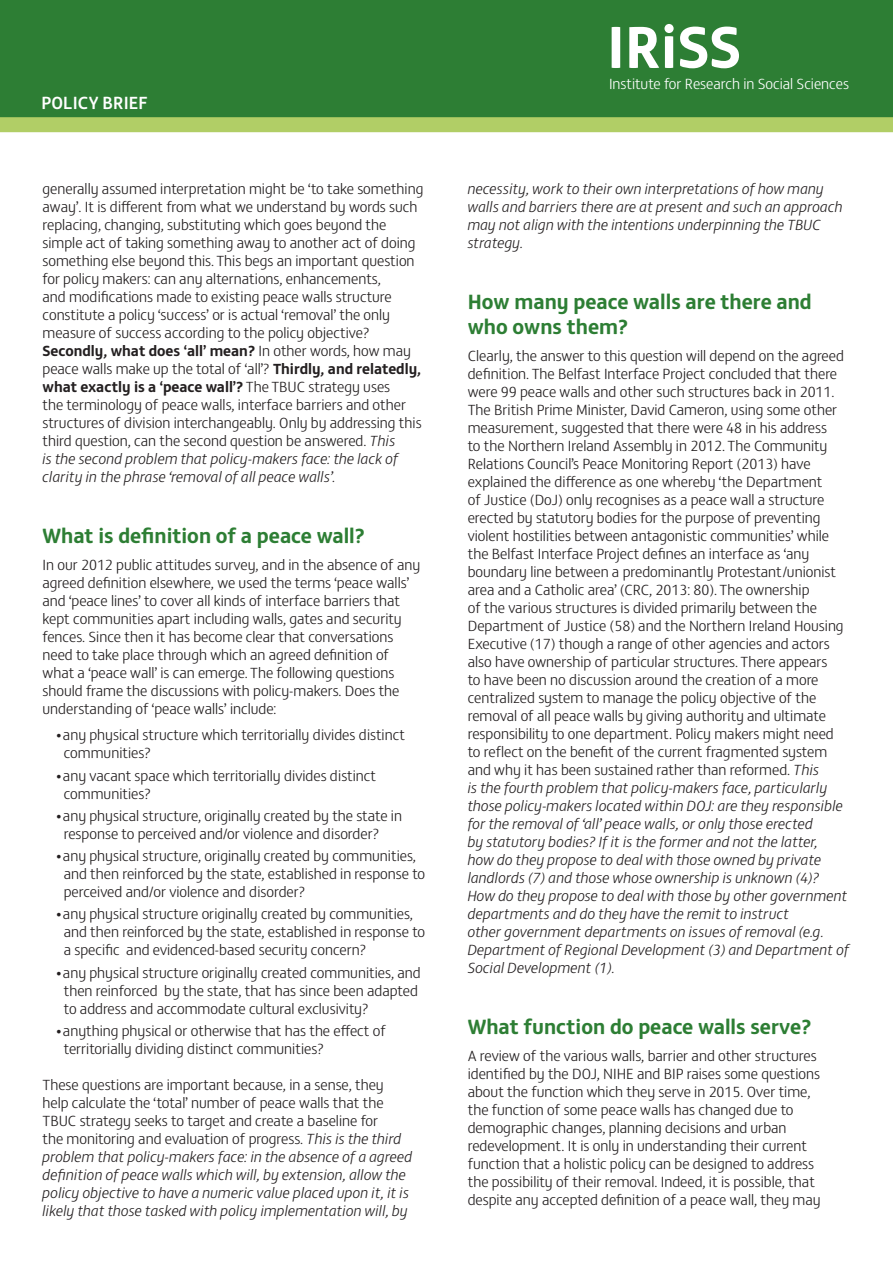
<style>
.page{position:relative;width:893px;height:1263px;background:#fff}
.page>*{position:absolute;margin:0;border:0;box-sizing:border-box;transform-origin:0 0}
.t1{font:700 60px "FS Matthew";color:#fff}
.t2{font:700 21px/25.2px "FS Matthew";color:#2d7e34}
.t3{font:500 18px "FS Matthew";color:#fff}
.t4{font:300 15px/18px "FS Matthew";color:#231f20}
.t5{font:italic 300 15px/18px "FS Matthew";color:#231f20}
.t6{font:300 15px "FS Matthew";color:#fff}
.s1{font-weight:700}
.s2{font-style:italic}
.s3{font-style:normal}
</style>
<div class="page">
<div style="left:0;top:0;width:893px;height:119px;background:#2d7e34"></div>
<div style="left:0;top:117px;width:893px;height:15px;background:#b1ce66"></div>
<p class="t3" style="left:41px;top:89px;width:108px">POLICY BRIEF</p>
<p class="t4" style="left:43px;top:179px;width:382px">generally assumed interpretation might be ‘to take something away’. It is different from what we understand by words such replacing, changing, substituting which goes beyond the simple act of taking something away to another act of doing something else beyond this. This begs an important question for policy makers: can any alternations, enhancements,<br>and modifications made to existing peace walls structure constitute a policy ‘success’ or is actual ‘removal’ the only measure of success according to the policy objective?<br><span class="s1">Secondly, what does ‘all’ mean?</span> In other words, how may peace walls make up the total of ‘all’? <span class="s1">Thirdly, and relatedly, what exactly is a ‘peace wall’?</span> The TBUC strategy uses<br>the terminology of peace walls, interface barriers and other structures of division interchangeably. Only by addressing this third question, can the second question be answered. <span class="s2">This<br>is the second problem that policy-makers face: the lack of clarity in the phrase ‘removal of all peace walls’.</span></p>
<p class="t2" style="left:43px;top:521px;width:324px">What is definition of a peace wall?</p>
<p class="t4" style="left:43px;top:555px;width:379px">In our 2012 public attitudes survey, and in the absence of any agreed definition elsewhere, we used the terms ‘peace walls’ and ‘peace lines’ to cover all kinds of interface barriers that kept communities apart including walls, gates and security fences. Since then it has become clear that conversations need to take place through which an agreed definition of what a ‘peace wall’ is can emerge. The following questions should frame the discussions with policy-makers. Does the understanding of ‘peace walls’ include:</p>
<p class="t4" style="left:64px;top:725px;width:343px;text-indent:-9px">•any physical structure which territorially divides distinct communities?</p>
<p class="t4" style="left:64px;top:765px;width:314px;text-indent:-9px">•any vacant space which territorially divides distinct communities?</p>
<p class="t4" style="left:64px;top:806px;width:340px;text-indent:-9px">•any physical structure, originally created by the state in response to perceived and/or violence and disorder?</p>
<p class="t4" style="left:64px;top:846px;width:363px;text-indent:-9px">•any physical structure, originally created by communities, and then reinforced by the state, established in response to perceived and/or violence and disorder?</p>
<p class="t4" style="left:64px;top:904px;width:363px;text-indent:-9px">•any physical structure originally created by communities, and then reinforced by the state, established in response to a specific and evidenced-based security concern?</p>
<p class="t4" style="left:64px;top:962px;width:358px;text-indent:-9px">•any physical structure originally created communities, and then reinforced by the state, that has since been adapted to address and accommodate cultural exclusivity?</p>
<p class="t4" style="left:64px;top:1021px;width:324px;text-indent:-9px">•anything physical or otherwise that has the effect of territorially dividing distinct communities?</p>
<p class="t5" style="left:43px;top:1075px;width:371px"><span class="s3">These questions are important because, in a sense, they help calculate the ‘total’ number of peace walls that the TBUC strategy seeks to target and create a baseline for<br>the monitoring and evaluation of progress.</span> This is the third problem that policy-makers face: in the absence of a agreed definition of peace walls which will, by extension, allow the policy objective to have a numeric value placed upon it, it is likely that those tasked with policy implementation will, by</p>
<h1 class="t1" style="left:607px;top:-1px;width:136px">IRiSS</h1>
<p class="t6" style="left:609px;top:72px;width:241px">Institute for Research in Social Sciences</p>
<p class="t5" style="left:468px;top:179px;width:376px">necessity, work to their own interpretations of how many walls and barriers there are at present and such an approach may not align with the intentions underpinning the TBUC strategy.</p>
<p class="t2" style="left:468px;top:287px;width:346px">How many peace walls are there and who owns them?</p>
<p class="t4" style="left:468px;top:346px;width:383px">Clearly, the answer to this question will depend on the agreed definition. The Belfast Interface Project concluded that there were 99 peace walls and other such structures back in 2011.<br>The British Prime Minister, David Cameron, using some other measurement, suggested that there were 48 in his address<br>to the Northern Ireland Assembly in 2012. The Community Relations Council’s Peace Monitoring Report (2013) have explained the difference as one whereby ‘the Department<br>of Justice (DoJ) only recognises as a peace wall a structure erected by statutory bodies for the purpose of preventing violent hostilities between antagonistic communities’ while the Belfast Interface Project defines an interface as ‘any boundary line between a predominantly Protestant/unionist area and a Catholic area’ (CRC, 2013: 80). The ownership<br>of the various structures is divided primarily between the Department of Justice (58) and the Northern Ireland Housing Executive (17) though a range of other agencies and actors also have ownership of particular structures. There appears<br>to have been no discussion around the creation of a more centralized system to manage the policy objective of the removal of all peace walls by giving authority and ultimate responsibility to one department. Policy makers might need to reflect on the benefit of the current fragmented system and why it has been sustained rather than reformed. <span class="s2">This<br>is the fourth problem that policy-makers face, particularly those policy-makers located within DOJ: are they responsible for the removal of ‘all’ peace walls, or only those erected<br>by statutory bodies? If it is the former and not the latter,<br>how do they propose to deal with those owned by private landlords (7) and those whose ownership is unknown (4)?<br>How do they propose to deal with those by other government departments and do they have the remit to instruct<br>other government departments on issues of removal (e.g.<br>Department of Regional Development (3) and Department of Social Development (1).</span></p>
<p class="t2" style="left:468px;top:1012px;width:345px">What function do peace walls serve?</p>
<p class="t4" style="left:468px;top:1045px;width:354px">A review of the various walls, barrier and other structures identified by the DOJ, NIHE and BIP raises some questions about the function which they serve in 2015. Over time, the function of some peace walls has changed due to demographic changes, planning decisions and urban redevelopment. It is only in understanding their current function that a holistic policy can be designed to address the possibility of their removal. Indeed, it is possible, that despite any accepted definition of a peace wall, they may</p>
</div>
